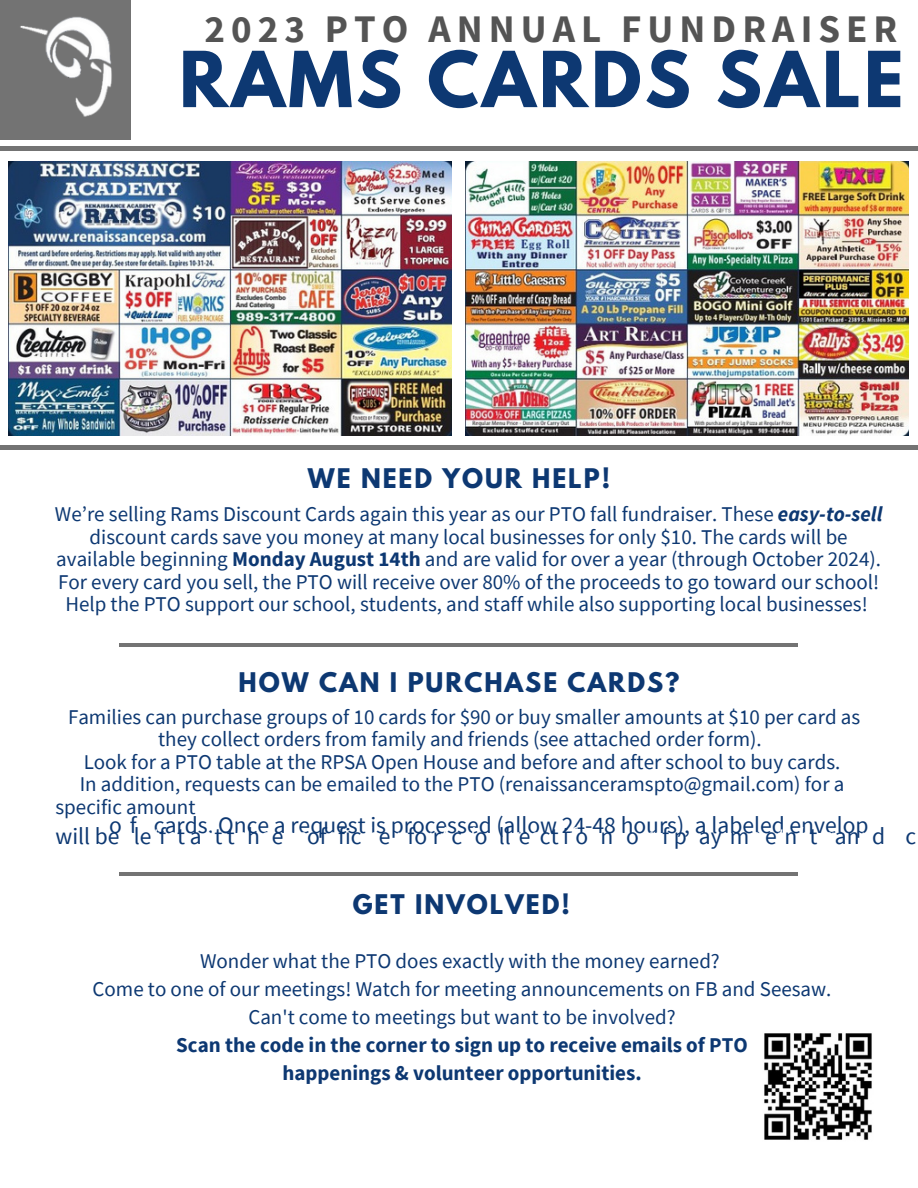
<style>
.page{position:relative;width:918px;height:1188px;background:#fff}
.page>*{position:absolute;margin:0;border:0;box-sizing:border-box;transform-origin:0 0}
.t1{font:700 68.4px "League Spartan";letter-spacing:.05em;color:#0d3872}
.t2{font:700 39px "Source Sans Pro";letter-spacing:.155em;color:#545454}
.t3{font:700 24px "League Spartan";letter-spacing:.08em;color:#0d3872}
.t4{font:23.55px "Source Sans Pro";color:#0d3872}
.t5{font:21px/22.5px "Source Sans Pro";color:#0d3872;text-align:center}
.t6{font:700 21px "Source Sans Pro";color:#0d3872}
.s1{font-weight:700;font-style:italic}
.s2{font-weight:700}
.s3{font-style:italic;color:#fff}
</style>
<div class="page">
<div style="left:0;top:0;width:130px;height:140px;background:#737373"></div>
<hr style="left:120px;top:643px;width:678px;height:4px;background:#737373">
<img style="left:20px;top:16px;width:92px;height:101px">
<div style="left:0;top:445px;width:918px;height:5px;background:#737373"></div>
<div style="left:0;top:146px;width:918px;height:5px;background:#737373"></div>
<hr style="left:120px;top:872px;width:678px;height:4px;background:#737373">
<img style="left:8px;top:161px;width:444px;height:275px">
<img style="left:465px;top:161px;width:443px;height:275px">
<img style="left:764px;top:1033px;width:108px;height:107px">
<p class="t2" style="left:204px;top:4px;width:695px">2023 PTO ANNUAL FUNDRAISER</p>
<p class="t1" style="left:179px;top:46px;width:726px">RAMS CARDS SALE</p>
<p class="t3" style="left:308px;top:467px;width:304px">WE NEED YOUR HELP!</p>
<p class="t5" style="left:55px;top:503px;width:829px">We’re selling Rams Discount Cards again this year as our PTO fall fundraiser. These <span class="s1">easy-to-sell </span>discount cards save you money at many local businesses for only $10. The cards will be available beginning <span class="s2">Monday August 14th</span> and are valid for over a year (through October 2024).<br>For every card you sell, the PTO will receive over 80% of the proceeds to go toward our school!<br>Help the PTO support our school, students, and staff while also supporting local businesses!</p>
<p class="t3" style="left:239px;top:670px;width:442px">HOW CAN I PURCHASE CARDS?</p>
<p class="t5" style="left:68px;top:705px;width:794px">Families can purchase groups of 10 cards for $90 or buy smaller amounts at $10 per card as they collect orders from family and friends (see attached order form).</p>
<p class="t5" style="left:84px;top:750px;width:758px">Look for a PTO table at the RPSA Open House and before and after school to buy cards.</p>
<p class="t5" style="left:80px;top:773px;width:766px">In addition, requests can be emailed to the PTO (renaissanceramspto@gmail.com) for a</p>
<p class="t5" style="left:56px;top:795px;width:141px">specific amount</p>
<p class="t4" style="left:92px;top:810px;width:778px"><span class="s3">T</span> o<span class="s3">r</span>f<span class="s3">u</span> cards. Once a request is processed (allow 24-48 hours), a labeled envelop</p>
<p class="t4" style="left:56px;top:821px;width:862px">will be <span class="s3">s</span>le<span class="s3">t</span>f<span class="s3">e</span>t a<span class="s3">d</span>t t<span class="s3">h</span>h<span class="s3">o</span>e <span class="s3">m</span>of<span class="s3">e</span>fic <span class="s3">b</span>e <span class="s3">u</span>fo<span class="s3">i</span>r<span class="s3">l</span> c<span class="s3">d</span>o<span class="s3">e</span>ll<span class="s3">r</span>e<span class="s3">s</span>ct i<span class="s3">f</span>o<span class="s3">o</span>n<span class="s3">r</span> o <span class="s3">m</span>f p<span class="s3">o</span>ay<span class="s3">r</span>m<span class="s3">e</span> e<span class="s3">t</span>n<span class="s3">h</span>t <span class="s3">a</span>an<span class="s3">n</span>d <span class="s3">2</span> c</p>
<p class="t3" style="left:353px;top:893px;width:218px">GET INVOLVED!</p>
<p class="t5" style="left:200px;top:949px;width:521px">Wonder what the PTO does exactly with the money earned?</p>
<p class="t5" style="left:93px;top:974px;width:740px;line-height:28.2px">Come to one of our meetings! Watch for meeting announcements on FB and Seesaw.<br>Can't come to meetings but want to be involved?</p>
<p class="t6" style="left:176px;top:1032px;width:573px">Scan the code in the corner to sign up to receive emails of PTO</p>
<p class="t6" style="left:282px;top:1060px;width:361px">happenings &amp; volunteer opportunities.</p>
</div>
